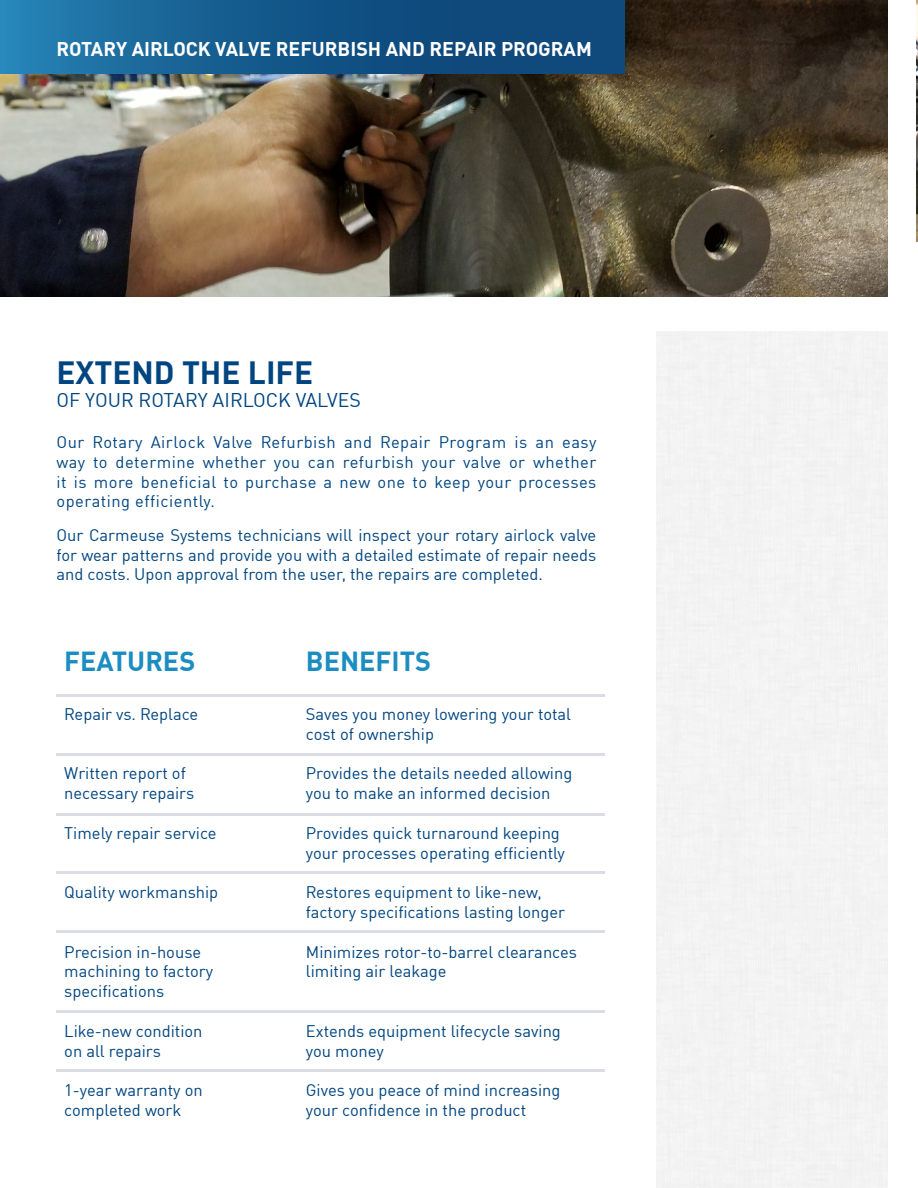
<style>
.page{position:relative;width:918px;height:1188px;background:#fff}
.page>*{position:absolute;margin:0;border:0;box-sizing:border-box;transform-origin:0 0}
.t1{font:700 31.5px "DIN Offc";color:#004580}
.t2{font:700 27px "DIN Offc";color:#1c8dc1}
.t3{font:700 19.5px "DIN Offc";color:#fff}
.t4{font:19.5px "DIN Offc";color:#004580}
.t5{font:16.5px/19.8px "DIN Offc";color:#004580}
</style>
<div class="page">
<img style="left:917px;top:0;width:1px;height:242px">
<img style="left:0;top:0;width:888px;height:296px">
<div style="left:0;top:0;width:624px;height:73px;background:linear-gradient(to right,#2179ab,#0a3c6f)"></div>
<hr style="left:56px;top:872px;width:549px;height:2px;background:#dcdde4">
<hr style="left:56px;top:1010px;width:549px;height:3px;background:#dcdde4">
<hr style="left:56px;top:754px;width:549px;height:2px;background:#dcdde4">
<hr style="left:56px;top:694px;width:549px;height:3px;background:#dcdde4">
<hr style="left:56px;top:931px;width:549px;height:2px;background:#dcdde4">
<hr style="left:56px;top:813px;width:549px;height:2px;background:#dcdde4">
<hr style="left:56px;top:1070px;width:549px;height:2px;background:#dcdde4">
<p class="t3" style="left:56px;top:36px;width:537px">ROTARY AIRLOCK VALVE REFURBISH AND REPAIR PROGRAM</p>
<h1 class="t1" style="left:56px;top:352px;width:258px">EXTEND THE LIFE</h1>
<p class="t4" style="left:56px;top:388px;width:306px">OF YOUR ROTARY AIRLOCK VALVES</p>
<p class="t5" style="left:56px;top:432px;width:542px;text-align:justify">Our Rotary Airlock Valve Refurbish and Repair Program is an easy way to determine whether you can refurbish your valve or whether it is more beneficial to purchase a new one to keep your processes operating efficiently.</p>
<p class="t5" style="left:56px;top:525px;width:542px;text-align:justify">Our Carmeuse Systems technicians will inspect your rotary airlock valve for wear patterns and provide you with a detailed estimate of repair needs and costs. Upon approval from the user, the repairs are completed.</p>
<h2 class="t2" style="left:64px;top:644px;width:133px">FEATURES</h2>
<h2 class="t2" style="left:306px;top:644px;width:127px">BENEFITS</h2>
<p class="t5" style="left:64px;top:704px;width:136px">Repair vs. Replace</p>
<p class="t5" style="left:64px;top:763px;width:131px">Written report of necessary repairs</p>
<p class="t5" style="left:64px;top:823px;width:154px">Timely repair service</p>
<p class="t5" style="left:64px;top:882px;width:156px">Quality workmanship</p>
<p class="t5" style="left:64px;top:941px;width:150px">Precision in-house machining to factory specifications</p>
<p class="t5" style="left:64px;top:1021px;width:140px">Like-new condition on all repairs</p>
<p class="t5" style="left:64px;top:1080px;width:140px">1-year warranty on completed work</p>
<p class="t5" style="left:306px;top:704px;width:267px">Saves you money lowering your total cost of ownership</p>
<p class="t5" style="left:306px;top:763px;width:268px">Provides the details needed allowing you to make an informed decision</p>
<p class="t5" style="left:306px;top:823px;width:260px">Provides quick turnaround keeping your processes operating efficiently</p>
<p class="t5" style="left:306px;top:882px;width:261px">Restores equipment to like-new, factory specifications lasting longer</p>
<p class="t5" style="left:306px;top:941px;width:273px">Minimizes rotor-to-barrel clearances limiting air leakage</p>
<p class="t5" style="left:306px;top:1021px;width:256px">Extends equipment lifecycle saving you money</p>
<p class="t5" style="left:306px;top:1080px;width:256px">Gives you peace of mind increasing your confidence in the product</p>
</div>
